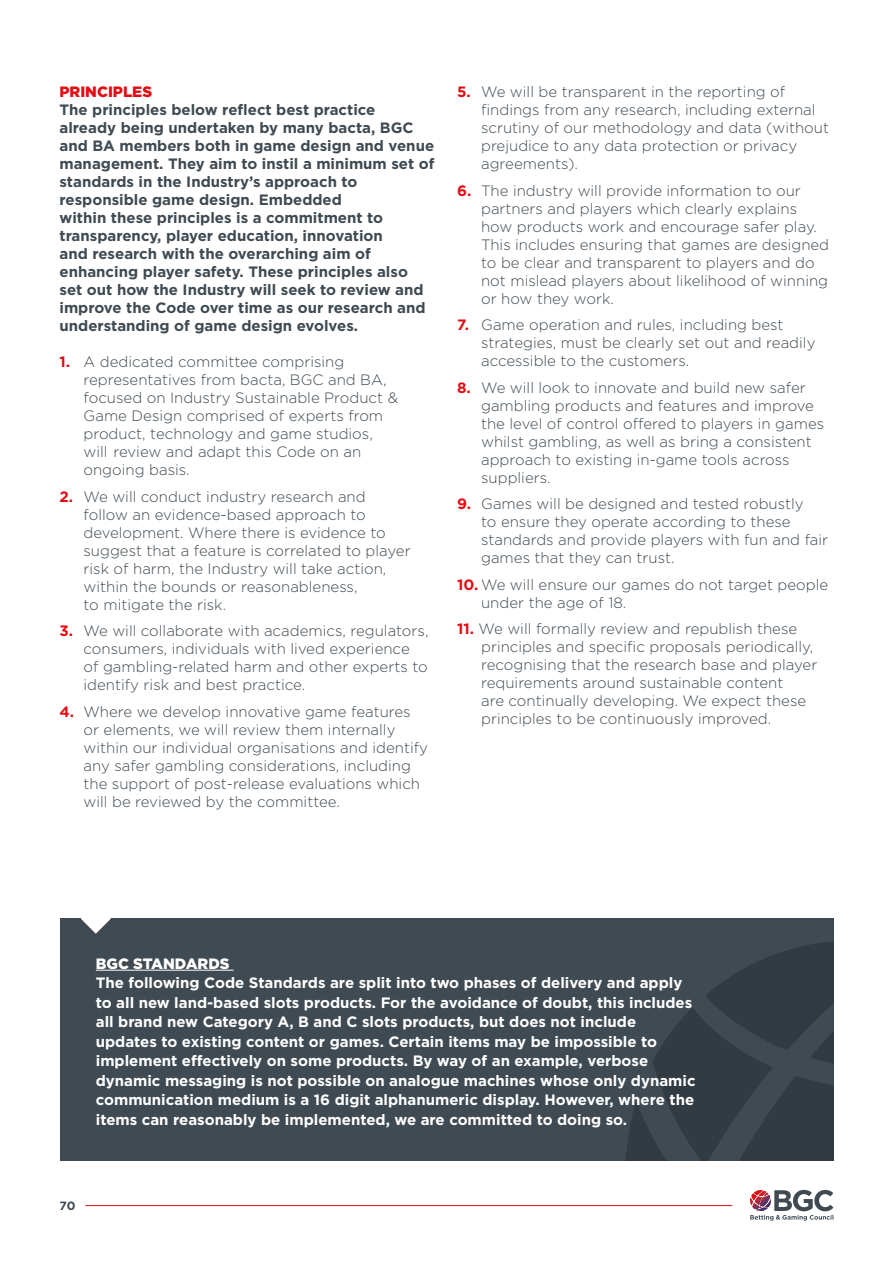
<style>
.page{position:relative;width:893px;height:1263px;background:#fff}
.page>*{position:absolute;margin:0;border:0;box-sizing:border-box;transform-origin:0 0}
.t1{font:300 15px/18px "Gotham";color:#3f4a52}
.t2{font:700 15px/19.5px "Gotham";color:#fff}
.t3{font:700 15px/18px "Gotham";color:#3f4a52}
.t4{font:900 15px "Gotham";color:#fff}
.t5{font:900 15px "Gotham";color:#e30d13}
.t6{font:700 12px "Gotham";color:#3f4a52}
.s1{font-weight:700;color:#e30d13}
</style>
<div class="page">
<hr style="left:85px;top:1205px;width:647px;height:1px;background:#e30d13">
<svg style="left:750px;top:1190px;width:83px;height:30px"></svg>
<div style="left:60px;top:919px;width:773px;height:242px;background:#3f4a52"></div>
<svg style="left:626px;top:941px;width:207px;height:220px"></svg>
<hr style="left:96px;top:970px;width:138px;height:1px;background:#fff">
<svg style="left:81px;top:918px;width:30px;height:16px"></svg>
<p class="t5" style="left:60px;top:81px;width:94px">PRINCIPLES</p>
<p class="t3" style="left:60px;top:101px;width:376px">The principles below reflect best practice already being undertaken by many bacta, BGC and BA members both in game design and venue management. They aim to instil a minimum set of standards in the Industry’s approach to responsible game design. Embedded<br>within these principles is a commitment to transparency, player education, innovation<br>and research with the overarching aim of enhancing player safety. These principles also set out how the Industry will seek to review and improve the Code over time as our research and understanding of game design evolves.</p>
<p class="t1" style="left:84px;top:352px;width:316px;text-indent:-24px"><span class="s1">1.</span> A dedicated committee comprising representatives from bacta, BGC and BA, focused on Industry Sustainable Product &amp; Game Design comprised of experts from product, technology and game studios, will review and adapt this Code on an ongoing basis.</p>
<p class="t1" style="left:84px;top:487px;width:329px;text-indent:-24px"><span class="s1">2.</span> We will conduct industry research and follow an evidence-based approach to development. Where there is evidence to suggest that a feature is correlated to player risk of harm, the Industry will take action, within the bounds or reasonableness,<br>to mitigate the risk.</p>
<p class="t1" style="left:84px;top:621px;width:346px;text-indent:-24px"><span class="s1">3.</span> We will collaborate with academics, regulators, consumers, individuals with lived experience of gambling-related harm and other experts to identify risk and best practice.</p>
<p class="t1" style="left:84px;top:702px;width:346px;text-indent:-24px"><span class="s1">4.</span> Where we develop innovative game features or elements, we will review them internally within our individual organisations and identify any safer gambling considerations, including the support of post-release evaluations which will be reviewed by the committee.</p>
<p class="t1" style="left:481px;top:82px;width:349px;text-indent:-24px"><span class="s1">5.</span> We will be transparent in the reporting of findings from any research, including external scrutiny of our methodology and data (without prejudice to any data protection or privacy agreements).</p>
<p class="t1" style="left:481px;top:181px;width:350px;text-indent:-24px"><span class="s1">6.</span> The industry will provide information to our partners and players which clearly explains how products work and encourage safer play.<br>This includes ensuring that games are designed to be clear and transparent to players and do not mislead players about likelihood of winning or how they work.</p>
<p class="t1" style="left:481px;top:315px;width:336px;text-indent:-24px"><span class="s1">7.</span> Game operation and rules, including best strategies, must be clearly set out and readily accessible to the customers.</p>
<p class="t1" style="left:481px;top:378px;width:345px;text-indent:-24px"><span class="s1">8.</span> We will look to innovate and build new safer gambling products and features and improve the level of control offered to players in games whilst gambling, as well as bring a consistent approach to existing in-game tools across suppliers.</p>
<p class="t1" style="left:481px;top:494px;width:349px;text-indent:-24px"><span class="s1">9.</span> Games will be designed and tested robustly<br>to ensure they operate according to these standards and provide players with fun and fair games that they can trust.</p>
<p class="t1" style="left:481px;top:575px;width:349px;text-indent:-24px"><span class="s1">10.</span> We will ensure our games do not target people under the age of 18.</p>
<p class="t1" style="left:481px;top:619px;width:338px;text-indent:-24px"><span class="s1">11.</span> We will formally review and republish these principles and specific proposals periodically, recognising that the research base and player requirements around sustainable content<br>are continually developing. We expect these principles to be continuously improved.</p>
<p class="t4" style="left:96px;top:953px;width:135px">BGC STANDARDS</p>
<p class="t2" style="left:96px;top:973px;width:601px">The following Code Standards are split into two phases of delivery and apply to all new land-based slots products. For the avoidance of doubt, this includes all brand new Category A, B and C slots products, but does not include updates to existing content or games. Certain items may be impossible to implement effectively on some products. By way of an example, verbose dynamic messaging is not possible on analogue machines whose only dynamic communication medium is a 16 digit alphanumeric display. However, where the items can reasonably be implemented, we are committed to doing so.</p>
<p class="t6" style="left:60px;top:1198px;width:17px">70</p>
</div>
